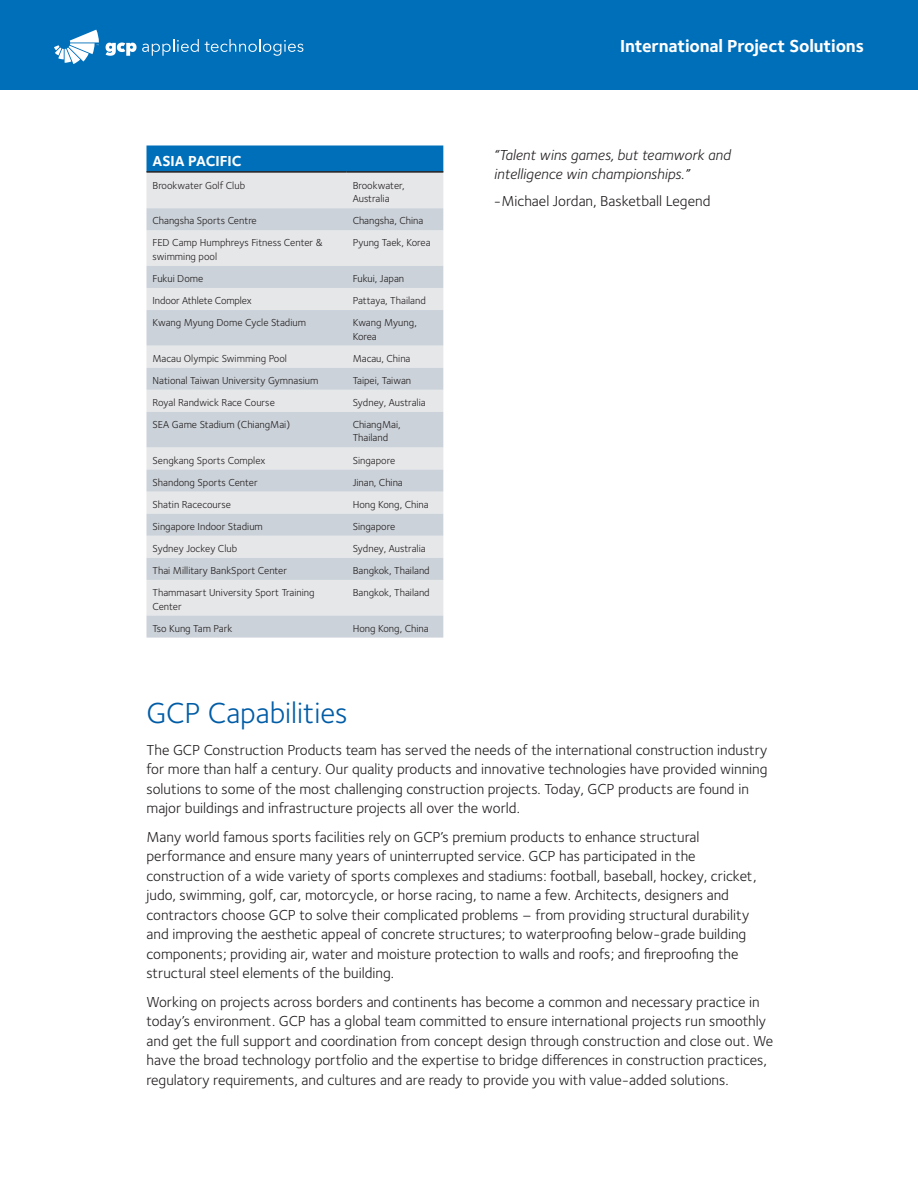
<style>
.page{position:relative;width:918px;height:1188px;background:#fff}
.page>*{position:absolute;margin:0;border:0;box-sizing:border-box;transform-origin:0 0}
.Paragraph_Title{font:30px "Foundry Sterling";color:#015ca6}
.Cover_Page_Sub_Heade{font:700 18px "Foundry Sterling";letter-spacing:-.01em;color:#fff}
.Paragraph_Body{font:15px/19.5px "Foundry Sterling";color:#231f20}
.Paragraph_Body-2{font:italic 15px/19.5px "Foundry Sterling";color:#231f20}
.t1{font:700 15px "Foundry Sterling";color:#fff}
.t2{font:10.5px/13.5px "Foundry Sterling";color:#231f20}
</style>
<div class="page">
<div style="left:0;top:0;width:918px;height:90px;background:#006fba"></div>
<svg style="left:106px;top:39px;width:93px;height:17px"></svg>
<svg style="left:205px;top:39px;width:98px;height:17px"></svg>
<svg style="left:54px;top:30px;width:45px;height:34px"></svg>
<div style="left:147px;top:146px;width:296px;height:25px;background:#006fba"></div>
<div style="left:147px;top:173px;width:296px;height:35px;background:#e6e7e9"></div>
<svg style="left:147px;top:208px;width:296px;height:430px;fill:#cbd2d9"></svg>
<hr style="left:147px;top:171px;width:200px;height:2px;background:#231f20">
<hr style="left:347px;top:171px;width:96px;height:2px;background:#231f20">
<p class="t1" style="left:153px;top:152px;width:90px">ASIA PACIFIC</p>
<p class="t2" style="left:153px;top:179px;width:94px">Brookwater Golf Club</p>
<p class="t2" style="left:353px;top:179px;width:53px">Brookwater,<br>Australia</p>
<p class="t2" style="left:153px;top:214px;width:106px">Changsha Sports Centre</p>
<p class="t2" style="left:353px;top:214px;width:72px">Changsha, China</p>
<p class="t2" style="left:153px;top:236px;width:172px">FED Camp Humphreys Fitness Center &amp; swimming pool</p>
<p class="t2" style="left:353px;top:236px;width:79px">Pyung Taek, Korea</p>
<p class="t2" style="left:153px;top:272px;width:52px">Fukui Dome</p>
<p class="t2" style="left:353px;top:272px;width:53px">Fukui, Japan</p>
<p class="t2" style="left:153px;top:294px;width:101px">Indoor Athlete Complex</p>
<p class="t2" style="left:353px;top:294px;width:75px">Pattaya, Thailand</p>
<p class="t2" style="left:153px;top:316px;width:155px">Kwang Myung Dome Cycle Stadium</p>
<p class="t2" style="left:353px;top:316px;width:66px">Kwang Myung,<br>Korea</p>
<p class="t2" style="left:153px;top:352px;width:136px">Macau Olympic Swimming Pool</p>
<p class="t2" style="left:353px;top:352px;width:59px">Macau, China</p>
<p class="t2" style="left:153px;top:374px;width:167px">National Taiwan University Gymnasium</p>
<p class="t2" style="left:353px;top:374px;width:60px">Taipei, Taiwan</p>
<p class="t2" style="left:153px;top:396px;width:124px">Royal Randwick Race Course</p>
<p class="t2" style="left:353px;top:396px;width:74px">Sydney, Australia</p>
<p class="t2" style="left:153px;top:418px;width:139px">SEA Game Stadium (ChiangMai)</p>
<p class="t2" style="left:353px;top:418px;width:49px">ChiangMai,<br>Thailand</p>
<p class="t2" style="left:153px;top:453px;width:114px">Sengkang Sports Complex</p>
<p class="t2" style="left:353px;top:453px;width:44px">Singapore</p>
<p class="t2" style="left:153px;top:475px;width:107px">Shandong Sports Center</p>
<p class="t2" style="left:353px;top:475px;width:52px">Jinan, China</p>
<p class="t2" style="left:153px;top:498px;width:80px">Shatin Racecourse</p>
<p class="t2" style="left:353px;top:498px;width:78px">Hong Kong, China</p>
<p class="t2" style="left:153px;top:520px;width:112px">Singapore Indoor Stadium</p>
<p class="t2" style="left:353px;top:520px;width:44px">Singapore</p>
<p class="t2" style="left:153px;top:542px;width:86px">Sydney Jockey Club</p>
<p class="t2" style="left:353px;top:542px;width:74px">Sydney, Australia</p>
<p class="t2" style="left:153px;top:564px;width:136px">Thai Millitary BankSport Center</p>
<p class="t2" style="left:353px;top:564px;width:79px">Bangkok, Thailand</p>
<p class="t2" style="left:153px;top:586px;width:164px">Thammasart University Sport Training<br>Center</p>
<p class="t2" style="left:353px;top:586px;width:79px">Bangkok, Thailand</p>
<p class="t2" style="left:153px;top:621px;width:81px">Tso Kung Tam Park</p>
<p class="t2" style="left:353px;top:621px;width:78px">Hong Kong, China</p>
<p class="Cover_Page_Sub_Heade" style="left:620px;top:35px;width:245px">International Project Solutions</p>
<p class="Paragraph_Body-2" style="left:494px;top:145px;width:238px">“Talent wins games, but teamwork and intelligence win championships.”</p>
<p class="Paragraph_Body" style="left:494px;top:191px;width:218px">-Michael Jordan, Basketball Legend</p>
<p class="Paragraph_Title" style="left:147px;top:696px;width:203px">GCP Capabilities</p>
<p class="Paragraph_Body" style="left:147px;top:740px;width:623px">The GCP Construction Products team has served the needs of the international construction industry for more than half a century. Our quality products and innovative technologies have provided winning solutions to some of the most challenging construction projects. Today, GCP products are found in major buildings and infrastructure projects all over the world.</p>
<p class="Paragraph_Body" style="left:147px;top:827px;width:612px">Many world famous sports facilities rely on GCP’s premium products to enhance structural performance and ensure many years of uninterrupted service. GCP has participated in the construction of a wide variety of sports complexes and stadiums: football, baseball, hockey, cricket, judo, swimming, golf, car, motorcycle, or horse racing, to name a few. Architects, designers and contractors choose GCP to solve their complicated problems – from providing structural durability and improving the aesthetic appeal of concrete structures; to waterproofing below-grade building components; providing air, water and moisture protection to walls and roofs; and fireproofing the structural steel elements of the building.</p>
<p class="Paragraph_Body" style="left:147px;top:992px;width:628px">Working on projects across borders and continents has become a common and necessary practice in today’s environment. GCP has a global team committed to ensure international projects run smoothly and get the full support and coordination from concept design through construction and close out. We have the broad technology portfolio and the expertise to bridge differences in construction practices, regulatory requirements, and cultures and are ready to provide you with value-added solutions.</p>
</div>
